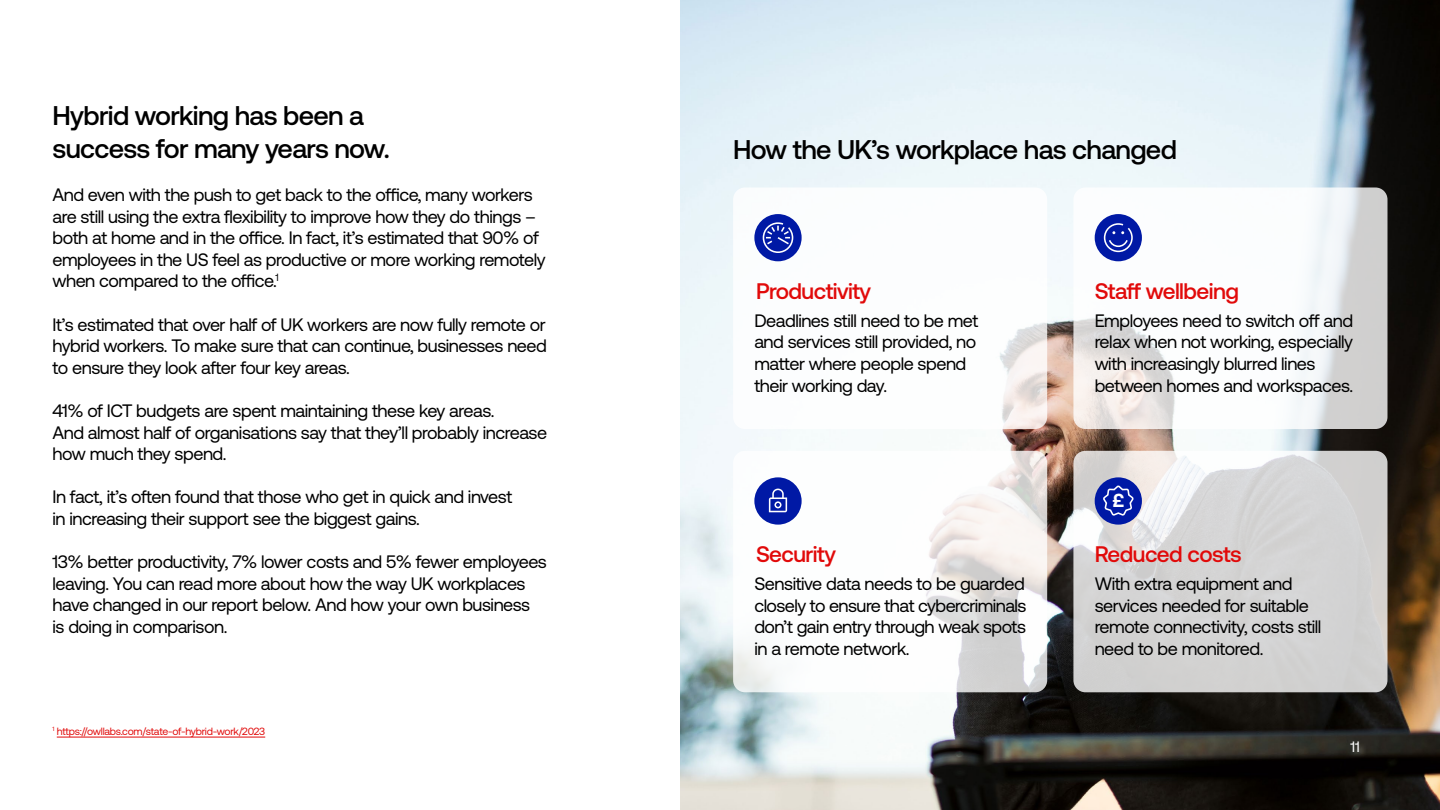
<style>
.page{position:relative;width:1440px;height:810px;background:#fff}
.page>*{position:absolute;margin:0;border:0;box-sizing:border-box;transform-origin:0 0}
.t1{font:500 27px/32.4px "Aeonik Pro";letter-spacing:-.025em;color:#000}
.t2{font:500 22.5px "Aeonik Pro";letter-spacing:-.025em;color:#e10a0a}
.t3{font:700 18.98px "Aeonik Pro";color:#fff}
.t4{font:18px/21.6px "Aeonik Pro";letter-spacing:-.025em;color:#000}
.t5{font:15px "Aeonik Pro";color:#fff}
.t6{font:10.5px "Aeonik Pro";letter-spacing:-.025em;color:#e10a0a}
</style>
<div class="page">
<img style="left:681px;top:0;width:759px;height:810px">
<div style="left:733px;top:188px;width:314px;height:241px;background:#fff;border-radius:12px"></div>
<div style="left:754px;top:214px;width:48px;height:47px;background:#0019a5;border-radius:50%"></div>
<svg style="left:762px;top:222px;width:32px;height:31px"></svg>
<svg style="left:1073px;top:188px;width:315px;height:241px"></svg>
<div style="left:1095px;top:214px;width:47px;height:47px;background:#0019a5;border-radius:50%"></div>
<svg style="left:1103px;top:223px;width:30px;height:30px"></svg>
<svg style="left:733px;top:451px;width:314px;height:241px"></svg>
<div style="left:754px;top:477px;width:48px;height:48px;background:#0019a5;border-radius:50%"></div>
<svg style="left:769px;top:489px;width:18px;height:23px"></svg>
<svg style="left:1073px;top:451px;width:315px;height:241px;background:#d6d6d6"></svg>
<div style="left:1095px;top:477px;width:47px;height:48px;background:#0019a5;border-radius:50%"></div>
<svg style="left:1103px;top:484px;width:32px;height:32px"></svg>
<hr style="left:57px;top:737px;width:208px;height:1px;background:#e10a0a">
<h1 class="t1" style="left:52px;top:100px;width:339px">Hybrid working has been a success for many years now.</h1>
<p class="t4" style="left:52px;top:184px;width:495px">And even with the push to get back to the office, many workers are still using the extra flexibility to improve how they do things – both at home and in the office. In fact, it’s estimated that 90% of employees in the US feel as productive or more working remotely when compared to the office.<sup>1</sup></p>
<p class="t4" style="left:52px;top:314px;width:496px;text-align:justify">It’s estimated that over half of UK workers are now fully remote or hybrid workers. To make sure that can continue, businesses need to ensure they look after four key areas.</p>
<p class="t4" style="left:52px;top:400px;width:496px">41% of ICT budgets are spent maintaining these key areas.<br>And almost half of organisations say that they’ll probably increase how much they spend.</p>
<p class="t4" style="left:52px;top:486px;width:461px">In fact, it’s often found that those who get in quick and invest in increasing their support see the biggest gains.</p>
<p class="t4" style="left:52px;top:551px;width:496px">13% better productivity, 7% lower costs and 5% fewer employees leaving. You can read more about how the way UK workplaces have changed in our report below. And how your own business<br>is doing in comparison.</p>
<p class="t6" style="left:52px;top:726px;width:214px"><sup>1</sup> https://owllabs.com/state-of-hybrid-work/2023</p>
<h1 class="t1" style="left:733px;top:133px;width:445px">How the UK’s workplace has changed</h1>
<p class="t2" style="left:756px;top:279px;width:117px">Productivity</p>
<p class="t4" style="left:754px;top:310px;width:226px">Deadlines still need to be met and services still provided, no matter where people spend their working day.</p>
<p class="t2" style="left:756px;top:542px;width:82px">Security</p>
<p class="t4" style="left:754px;top:573px;width:274px;text-align:justify">Sensitive data needs to be guarded closely to ensure that cybercriminals don’t gain entry through weak spots in a remote network.</p>
<p class="t2" style="left:1095px;top:279px;width:146px">Staff wellbeing</p>
<p class="t4" style="left:1095px;top:310px;width:260px">Employees need to switch off and relax when not working, especially with increasingly blurred lines between homes and workspaces.</p>
<p class="t3" style="left:1112px;top:490px;width:13px">£</p>
<p class="t2" style="left:1095px;top:542px;width:149px">Reduced costs</p>
<p class="t4" style="left:1095px;top:573px;width:228px">With extra equipment and services needed for suitable remote connectivity, costs still need to be monitored.</p>
<p class="t5" style="left:1350px;top:738px;width:11px">11</p>
</div>
